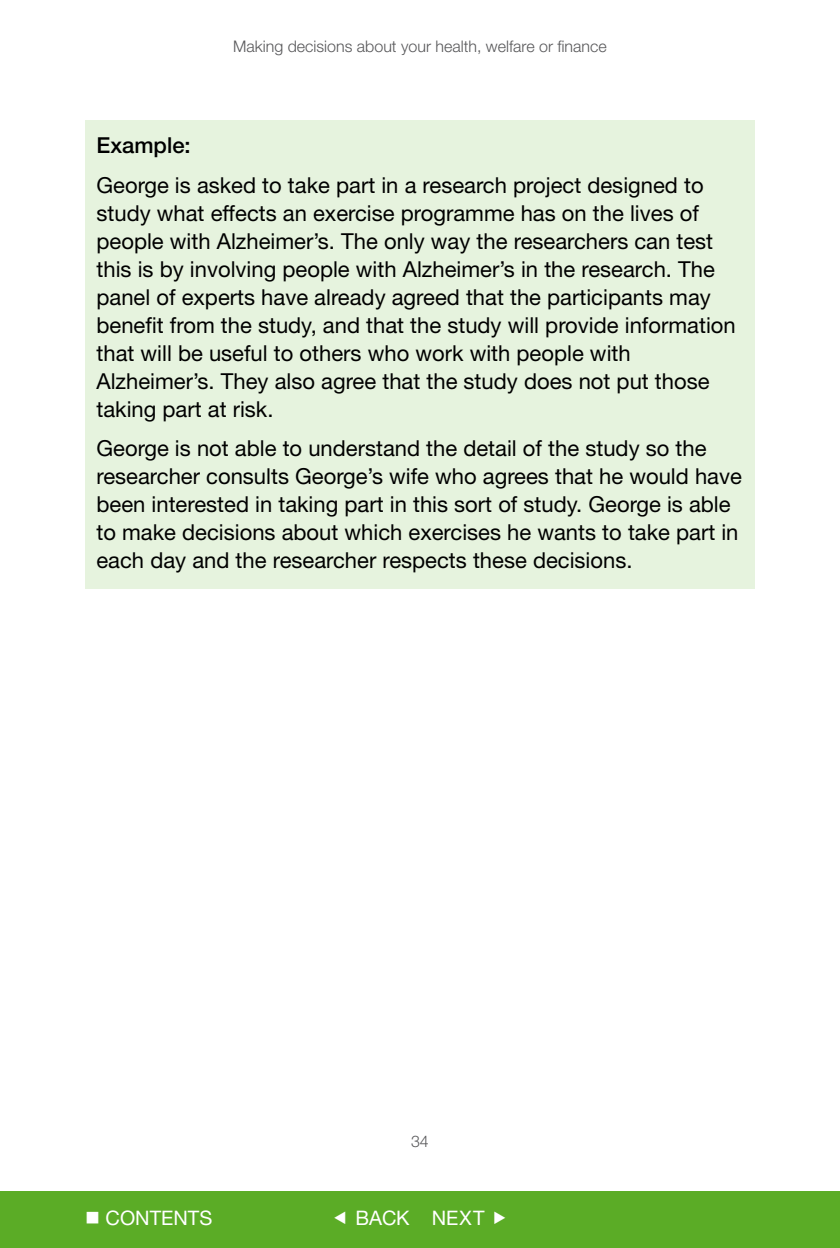
<style>
.page{position:relative;width:840px;height:1248px;background:#fff}
.page>*{position:absolute;margin:0;border:0;box-sizing:border-box;transform-origin:0 0}
.t1{font:22px/28px "Helvetica Neue";color:#000}
.t2{font:500 22px "Helvetica Neue";color:#000}
.t3{font:20px "Helvetica Neue";color:#fff}
.t4{font:300 16px "Helvetica Neue";color:#58585a}
</style>
<div class="page">
<div style="left:85px;top:120px;width:669px;height:468px;background:#e6f3de"></div>
<div style="left:0;top:1191px;width:839px;height:56px;background:#5bac26"></div>
<p class="t4" style="left:233px;top:37px;width:375px">Making decisions about your health, welfare or finance</p>
<p class="t2" style="left:96px;top:132px;width:96px">Example:</p>
<p class="t1" style="left:96px;top:171px;width:640px">George is asked to take part in a research project designed to study what effects an exercise programme has on the lives of people with Alzheimer’s. The only way the researchers can test this is by involving people with Alzheimer’s in the research. The panel of experts have already agreed that the participants may benefit from the study, and that the study will provide information that will be useful to others who work with people with Alzheimer’s. They also agree that the study does not put those taking part at risk.</p>
<p class="t1" style="left:96px;top:434px;width:646px">George is not able to understand the detail of the study so the researcher consults George’s wife who agrees that he would have been interested in taking part in this sort of study. George is able to make decisions about which exercises he wants to take part in each day and the researcher respects these decisions.</p>
<p class="t4" style="left:411px;top:1131px;width:10px">34</p>
<p class="t3" style="left:85px;top:1206px;width:129px">■ CONTENTS</p>
<p class="t3" style="left:355px;top:1206px;width:131px">BACK NEXT</p>
</div>
